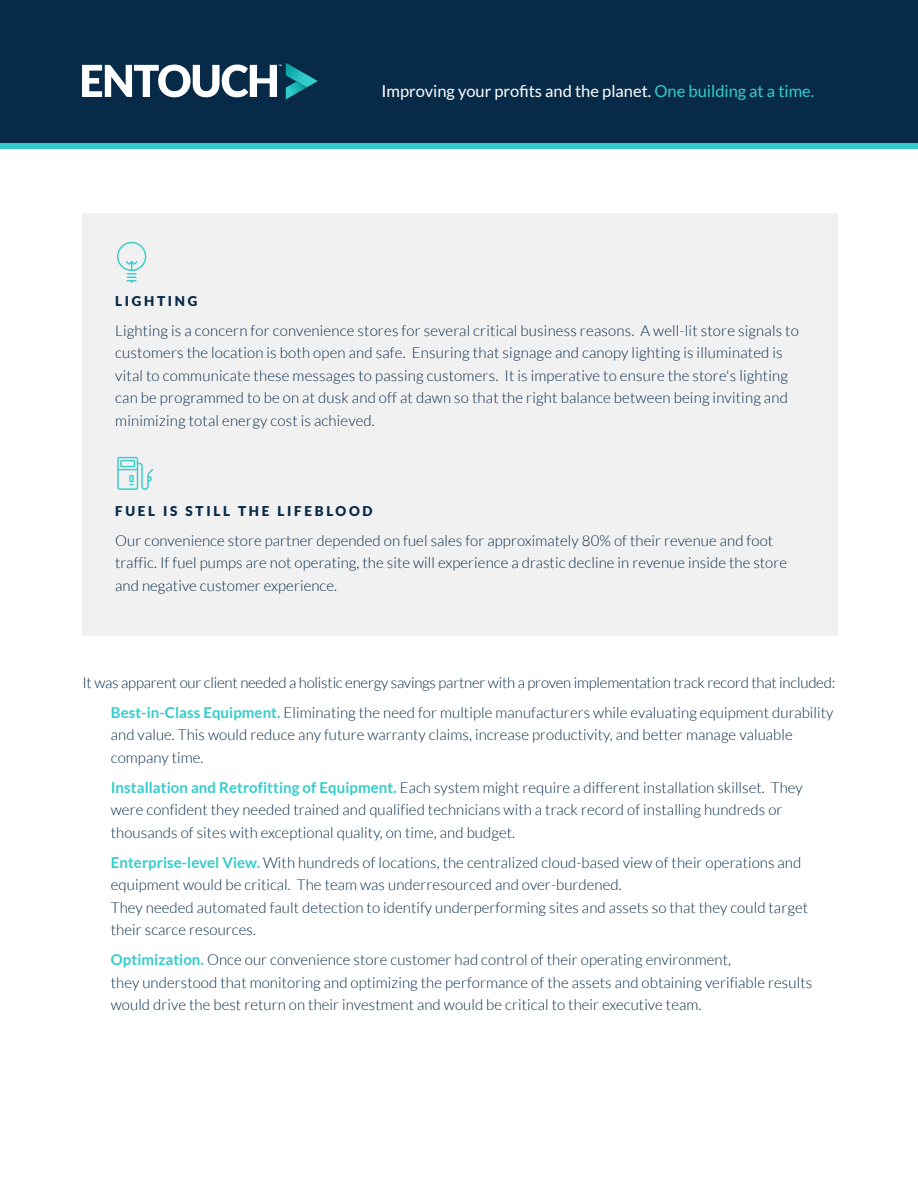
<style>
.page{position:relative;width:918px;height:1188px;background:#fff}
.page>*{position:absolute;margin:0;border:0;box-sizing:border-box;transform-origin:0 0}
.t1{font:16.5px "Lato";color:#fff}
.t2{font:300 15px/22.5px "Lato";letter-spacing:.005em;color:#072a48}
.t3{font:300 15px/30px "Lato";letter-spacing:-.015em;color:#072a48;text-align:right}
.t4{font:900 13.5px "Lato";letter-spacing:.2em;color:#072a48}
.s1{color:#3cc}
.s2{font-weight:700;color:#3cc}
</style>
<div class="page">
<div style="left:0;top:0;width:918px;height:149px;background:#072a48"></div>
<div style="left:0;top:143px;width:918px;height:6px;background:#3cc"></div>
<svg style="left:82px;top:63px;width:236px;height:37px"></svg>
<div style="left:82px;top:214px;width:756px;height:422px;background:#f1f1f2"></div>
<div style="left:117px;top:242px;width:29px;height:29px;border:1px solid #3cc;border-radius:50%"></div>
<svg style="left:124px;top:261px;width:15px;height:22px"></svg>
<div style="left:117px;top:457px;width:21px;height:33px;border:1px solid #3cc;border-radius:2px"></div>
<div style="left:120px;top:460px;width:15px;height:7px;border:1px solid #3cc"></div>
<svg style="left:118px;top:462px;width:36px;height:28px"></svg>
<p class="t1" style="left:382px;top:81px;width:434px">Improving your profits and the planet. <span class="s1">One building at a time.</span></p>
<p class="t4" style="left:115px;top:296px;width:84px">LIGHTING</p>
<p class="t2" style="left:115px;top:320px;width:685px">Lighting is a concern for convenience stores for several critical business reasons. A well-lit store signals to customers the location is both open and safe. Ensuring that signage and canopy lighting is illuminated is vital to communicate these messages to passing customers. It is imperative to ensure the store's lighting can be programmed to be on at dusk and off at dawn so that the right balance between being inviting and minimizing total energy cost is achieved.</p>
<p class="t4" style="left:115px;top:506px;width:259px">FUEL IS STILL THE LIFEBLOOD</p>
<p class="t2" style="left:115px;top:530px;width:673px">Our convenience store partner depended on fuel sales for approximately 80% of their revenue and foot traffic. If fuel pumps are not operating, the site will experience a drastic decline in revenue inside the store and negative customer experience.</p>
<p class="t3" style="left:82px;top:669px;width:754px">It was apparent our client needed a holistic energy savings partner with a proven implementation track record that included:<br><span class="s2">Best-in-Class Equipment.</span> Eliminating the need for multiple manufacturers while evaluating equipment durability</p>
<p class="t2" style="left:111px;top:725px;width:684px">and value. This would reduce any future warranty claims, increase productivity, and better manage valuable company time.</p>
<p class="t2" style="left:111px;top:777px;width:694px"><span class="s2">Installation and Retrofitting of Equipment.</span> Each system might require a different installation skillset. They were confident they needed trained and qualified technicians with a track record of installing hundreds or thousands of sites with exceptional quality, on time, and budget.</p>
<p class="t2" style="left:111px;top:852px;width:699px"><span class="s2">Enterprise-level View.</span> With hundreds of locations, the centralized cloud-based view of their operations and equipment would be critical. The team was underresourced and over-burdened.<br>They needed automated fault detection to identify underperforming sites and assets so that they could target their scarce resources.</p>
<p class="t2" style="left:111px;top:950px;width:703px"><span class="s2">Optimization.</span> Once our convenience store customer had control of their operating environment,<br>they understood that monitoring and optimizing the performance of the assets and obtaining verifiable results would drive the best return on their investment and would be critical to their executive team.</p>
</div>
